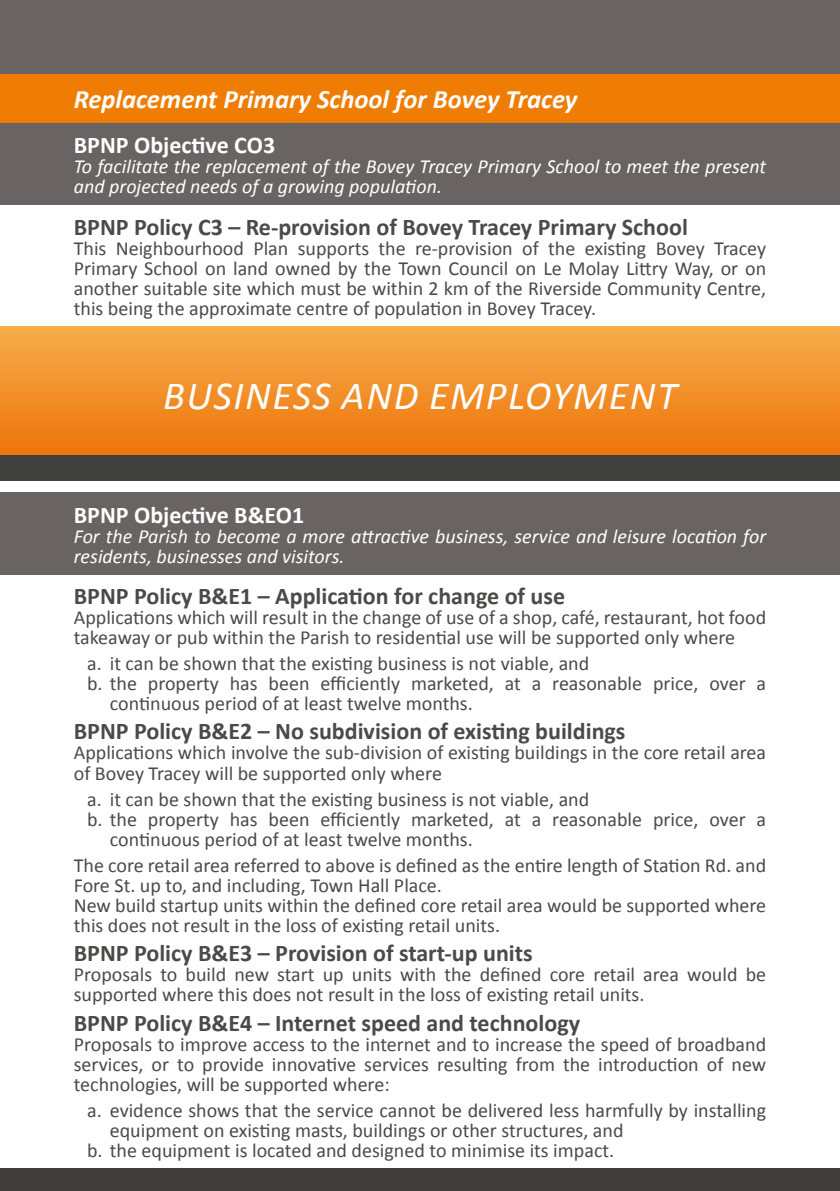
<style>
.page{position:relative;width:840px;height:1191px;background:#fff}
.page>*{position:absolute;margin:0;border:0;box-sizing:border-box;transform-origin:0 0}
.t1{font:italic 40px "Calibri";letter-spacing:.04em;color:#fff}
.t2{font:italic 700 26.6px "Calibri";color:#fff}
.t3{font:700 24px "Calibri";color:#4a4a49}
.t4{font:700 24px "Calibri";color:#fff}
.t5{font:20px/20px "Calibri";color:#4a4a49}
.t6{font:italic 20px/20px "Calibri";color:#fff}
</style>
<div class="page">
<div style="left:0;top:1168px;width:839px;height:23px;background:#403f3e"></div>
<div style="left:0;top:0;width:839px;height:74px;background:#696463"></div>
<div style="left:0;top:123px;width:839px;height:82px;background:#696463"></div>
<div style="left:0;top:74px;width:839px;height:49px;background:#ef7d04"></div>
<div style="left:0;top:492px;width:839px;height:82px;background:#696463"></div>
<div style="left:0;top:326px;width:839px;height:137px;background:linear-gradient(to bottom,#f8ad4b,#ed7107)"></div>
<div style="left:0;top:455px;width:839px;height:25px;background:#40403d"></div>
<h2 class="t2" style="left:74px;top:81px;width:505px">Replacement Primary School for Bovey Tracey</h2>
<p class="t4" style="left:74px;top:128px;width:203px">BPNP Objective CO3</p>
<p class="t6" style="left:74px;top:156px;width:693px">To facilitate the replacement of the Bovey Tracey Primary School to meet the present and projected needs of a growing population.</p>
<p class="t3" style="left:74px;top:210px;width:615px">BPNP Policy C3 – Re-provision of Bovey Tracey Primary School</p>
<p class="t5" style="left:74px;top:237px;width:693px;text-align:justify">This Neighbourhood Plan supports the re-provision of the existing Bovey Tracey Primary School on land owned by the Town Council on Le Molay Littry Way, or on another suitable site which must be within 2 km of the Riverside Community Centre, this being the approximate centre of population in Bovey Tracey.</p>
<h1 class="t1" style="left:163px;top:368px;width:515px">BUSINESS AND EMPLOYMENT</h1>
<p class="t4" style="left:74px;top:498px;width:232px">BPNP Objective B&amp;EO1</p>
<p class="t6" style="left:74px;top:525px;width:693px">For the Parish to become a more attractive business, service and leisure location for residents, businesses and visitors.</p>
<p class="t3" style="left:74px;top:579px;width:492px">BPNP Policy B&amp;E1 – Application for change of use</p>
<p class="t5" style="left:74px;top:606px;width:693px">Applications which will result in the change of use of a shop, café, restaurant, hot food takeaway or pub within the Parish to residential use will be supported only where</p>
<p class="t5" style="left:87px;top:652px;width:503px">a. it can be shown that the existing business is not viable, and</p>
<p class="t5" style="left:87px;top:672px;width:680px">b. the property has been efficiently marketed, at a reasonable price, over a</p>
<p class="t5" style="left:110px;top:692px;width:364px">continuous period of at least twelve months.</p>
<p class="t3" style="left:74px;top:714px;width:553px">BPNP Policy B&amp;E2 – No subdivision of existing buildings</p>
<p class="t5" style="left:74px;top:742px;width:693px">Applications which involve the sub-division of existing buildings in the core retail area of Bovey Tracey will be supported only where</p>
<p class="t5" style="left:87px;top:788px;width:503px">a. it can be shown that the existing business is not viable, and</p>
<p class="t5" style="left:87px;top:808px;width:680px">b. the property has been efficiently marketed, at a reasonable price, over a</p>
<p class="t5" style="left:110px;top:828px;width:364px">continuous period of at least twelve months.</p>
<p class="t5" style="left:74px;top:854px;width:693px">The core retail area referred to above is defined as the entire length of Station Rd. and Fore St. up to, and including, Town Hall Place.<br>New build startup units within the defined core retail area would be supported where this does not result in the loss of existing retail units.</p>
<p class="t3" style="left:74px;top:936px;width:460px">BPNP Policy B&amp;E3 – Provision of start-up units</p>
<p class="t5" style="left:74px;top:964px;width:693px">Proposals to build new start up units with the defined core retail area would be supported where this does not result in the loss of existing retail units.</p>
<p class="t3" style="left:74px;top:1005px;width:507px">BPNP Policy B&amp;E4 – Internet speed and technology</p>
<p class="t5" style="left:74px;top:1033px;width:693px;text-align:justify">Proposals to improve access to the internet and to increase the speed of broadband services, or to provide innovative services resulting from the introduction of new technologies, will be supported where:</p>
<p class="t5" style="left:87px;top:1099px;width:680px">a. evidence shows that the service cannot be delivered less harmfully by installing</p>
<p class="t5" style="left:110px;top:1119px;width:515px">equipment on existing masts, buildings or other structures, and</p>
<p class="t5" style="left:87px;top:1139px;width:528px">b. the equipment is located and designed to minimise its impact.</p>
</div>
